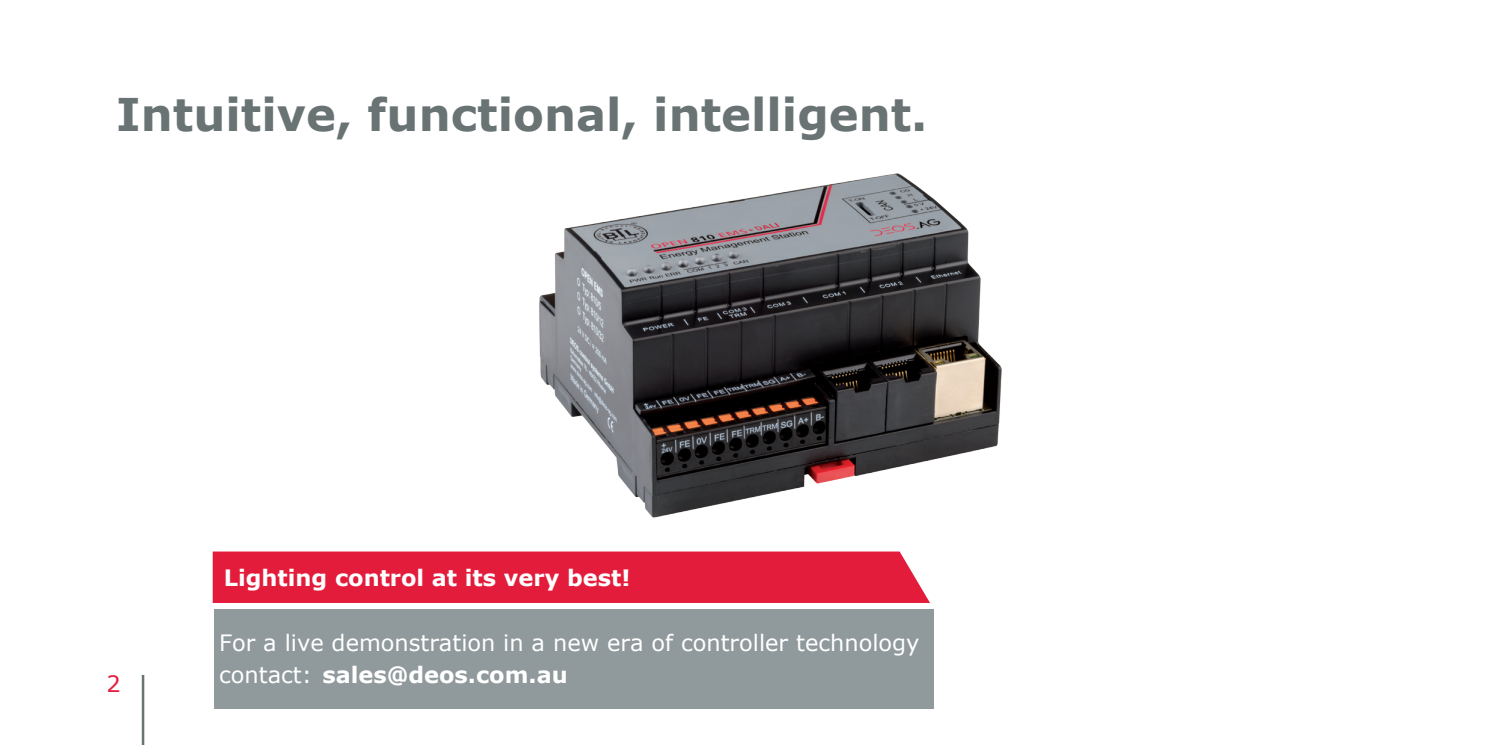
<style>
.page{position:relative;width:1489px;height:745px;background:#fff}
.page>*{position:absolute;margin:0;border:0;box-sizing:border-box;transform-origin:0 0}
.t1{font:700 45px "Verdana";color:#697374}
.t2{font:22.5px/32.5px "Verdana";color:#fff}
.t3{font:700 22.5px "Verdana";color:#fff}
.t4{font:22.5px "Verdana";color:#e41c3b}
.s1{font-weight:700}
</style>
<div class="page">
<div style="left:213px;top:551px;width:717px;height:51px;background:#e41c3b"></div>
<div style="left:214px;top:609px;width:719px;height:99px;background:#90999c"></div>
<hr style="left:142px;top:674px;width:2px;height:70px;background:#697374">
<img style="left:539px;top:173px;width:463px;height:345px">
<p class="t1" style="left:116px;top:83px;width:812px">Intuitive, functional, intelligent.</p>
<p class="t4" style="left:106px;top:668px;width:16px">2</p>
<p class="t3" style="left:224px;top:561px;width:408px">Lighting control at its very best!</p>
<p class="t2" style="left:219px;top:625px;width:701px">For a live demonstration in a new era of controller technology contact: <span class="s1">sales@deos.com.au</span></p>
</div>
